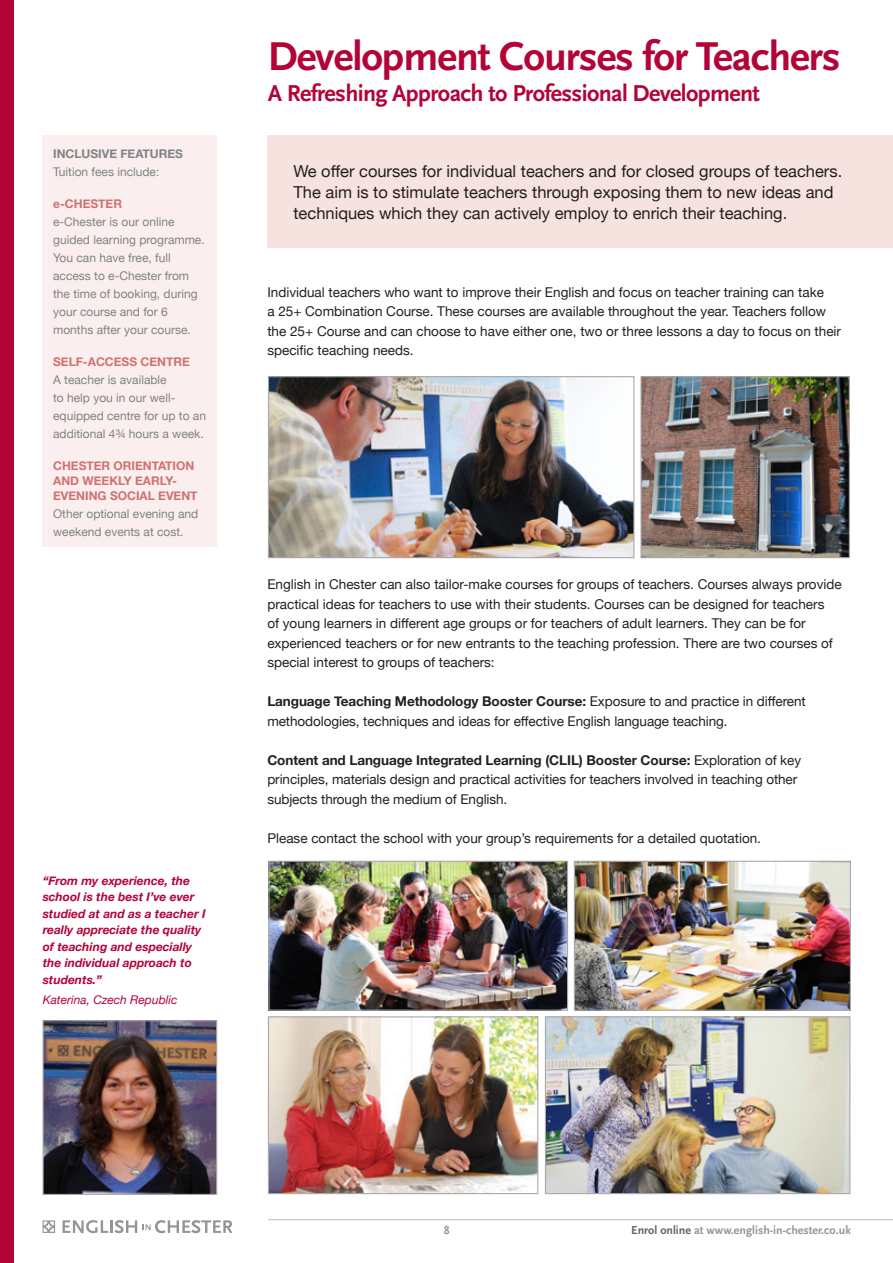
<style>
.page{position:relative;width:893px;height:1263px;background:#fff}
.page>*{position:absolute;margin:0;border:0;box-sizing:border-box;transform-origin:0 0}
.t1{font:700 42px "Scala Sans Pro";letter-spacing:-.025em;color:#b30437}
.t2{font:700 24px "Scala Sans Pro";letter-spacing:-.025em;color:#b30437}
.t3{font:16.5px/21px "Helvetica Neue";color:#231f20}
.t4{font:13.5px/19.5px "Helvetica Neue";color:#231f20}
.t5{font:12px/18px "Helvetica Neue";color:#808285}
.t6{font:italic 700 12px/16.5px "Helvetica Neue";color:#b30437}
.t7{font:700 12px/15px "Helvetica Neue";color:#cf7170}
.t8{font:700 12px "Scala Sans Pro";color:#939598}
.t9{font:italic 12px "Helvetica Neue";color:#b30437}
.t10{font:700 12px "Helvetica Neue";color:#808285}
.t11{font:700 12px "Scala Sans Figures";color:#939598}
.s1{font-weight:700}
.s2{color:#636366}
</style>
<div class="page">
<hr style="left:268px;top:1219px;width:625px;height:1px;background:#bcbdc0">
<svg style="left:43px;top:1220px;width:12px;height:13px"></svg>
<svg style="left:63px;top:1220px;width:169px;height:13px"></svg>
<div style="left:0;top:0;width:13px;height:1263px;background:#b30437"></div>
<img style="left:270px;top:1018px;width:266px;height:174px">
<div style="left:268px;top:1016px;width:270px;height:178px;border:1px solid #a8a9ad"></div>
<img style="left:547px;top:1018px;width:301px;height:174px">
<div style="left:545px;top:1016px;width:305px;height:178px;border:1px solid #a8a9ad"></div>
<div style="left:268px;top:135px;width:625px;height:113px;background:#f6e2df"></div>
<img style="left:270px;top:378px;width:362px;height:178px">
<div style="left:268px;top:376px;width:366px;height:182px;border:1px solid #a8a9ad"></div>
<img style="left:576px;top:863px;width:273px;height:146px">
<div style="left:574px;top:861px;width:277px;height:150px;border:1px solid #a8a9ad"></div>
<img style="left:270px;top:863px;width:296px;height:146px">
<div style="left:268px;top:861px;width:300px;height:150px;border:1px solid #a8a9ad"></div>
<img style="left:642px;top:378px;width:206px;height:178px">
<div style="left:640px;top:376px;width:210px;height:182px;border:1px solid #a8a9ad"></div>
<div style="left:43px;top:135px;width:174px;height:412px;background:#faefee"></div>
<img style="left:45px;top:1022px;width:170px;height:171px">
<div style="left:43px;top:1020px;width:174px;height:175px;border:1px solid #a8a9ad"></div>
<p class="t10" style="left:53px;top:144px;width:131px">INCLUSIVE FEATURES</p>
<p class="t5" style="left:53px;top:163px;width:108px">Tuition fees include:</p>
<p class="t7" style="left:53px;top:197px;width:70px">e-CHESTER</p>
<p class="t5" style="left:53px;top:213px;width:153px">e-Chester is our online guided learning programme.<br>You can have free, full access to e-Chester from the time of booking, during your course and for 6 months after your course.</p>
<p class="t7" style="left:53px;top:355px;width:138px">SELF-ACCESS CENTRE</p>
<p class="t5" style="left:53px;top:372px;width:154px">A teacher is available<br>to help you in our well&shy;equipped centre for up to an additional 4¾ hours a week.</p>
<p class="t7" style="left:53px;top:459px;width:146px">CHESTER ORIENTATION<br>AND WEEKLY EARLY-<br>EVENING SOCIAL EVENT</p>
<p class="t5" style="left:53px;top:506px;width:147px">Other optional evening and weekend events at cost.</p>
<p class="t6" style="left:43px;top:872px;width:164px">“From my experience, the school is the best I’ve ever studied at and as a teacher I really appreciate the quality of teaching and especially the individual approach to students.”</p>
<p class="t9" style="left:43px;top:991px;width:136px">Katerina, Czech Republic</p>
<p class="t1" style="left:268px;top:32px;width:574px">Development Courses for Teachers</p>
<p class="t2" style="left:268px;top:79px;width:494px">A Refreshing Approach to Professional Development</p>
<p class="t3" style="left:293px;top:161px;width:550px">We offer courses for individual teachers and for closed groups of teachers.<br>The aim is to stimulate teachers through exposing them to new ideas and techniques which they can actively employ to enrich their teaching.</p>
<p class="t4" style="left:267px;top:283px;width:575px">Individual teachers who want to improve their English and focus on teacher training can take<br>a 25+ Combination Course. These courses are available throughout the year. Teachers follow the 25+ Course and can choose to have either one, two or three lessons a day to focus on their specific teaching needs.</p>
<p class="t4" style="left:267px;top:576px;width:576px">English in Chester can also tailor-make courses for groups of teachers. Courses always provide practical ideas for teachers to use with their students. Courses can be designed for teachers<br>of young learners in different age groups or for teachers of adult learners. They can be for experienced teachers or for new entrants to the teaching profession. There are two courses of special interest to groups of teachers:</p>
<p class="t4" style="left:267px;top:693px;width:540px"><span class="s1">Language Teaching Methodology Booster Course:</span> Exposure to and practice in different methodologies, techniques and ideas for effective English language teaching.</p>
<p class="t4" style="left:267px;top:751px;width:535px"><span class="s1">Content and Language Integrated Learning (CLIL) Booster Course:</span> Exploration of key principles, materials design and practical activities for teachers involved in teaching other subjects through the medium of English.</p>
<p class="t4" style="left:267px;top:829px;width:495px">Please contact the school with your group’s requirements for a detailed quotation.</p>
<p class="t11" style="left:444px;top:1225px;width:7px">8</p>
<p class="t8" style="left:631px;top:1223px;width:221px"><span class="s2">Enrol online</span> at www.english-in-chester.co.uk</p>
</div>
